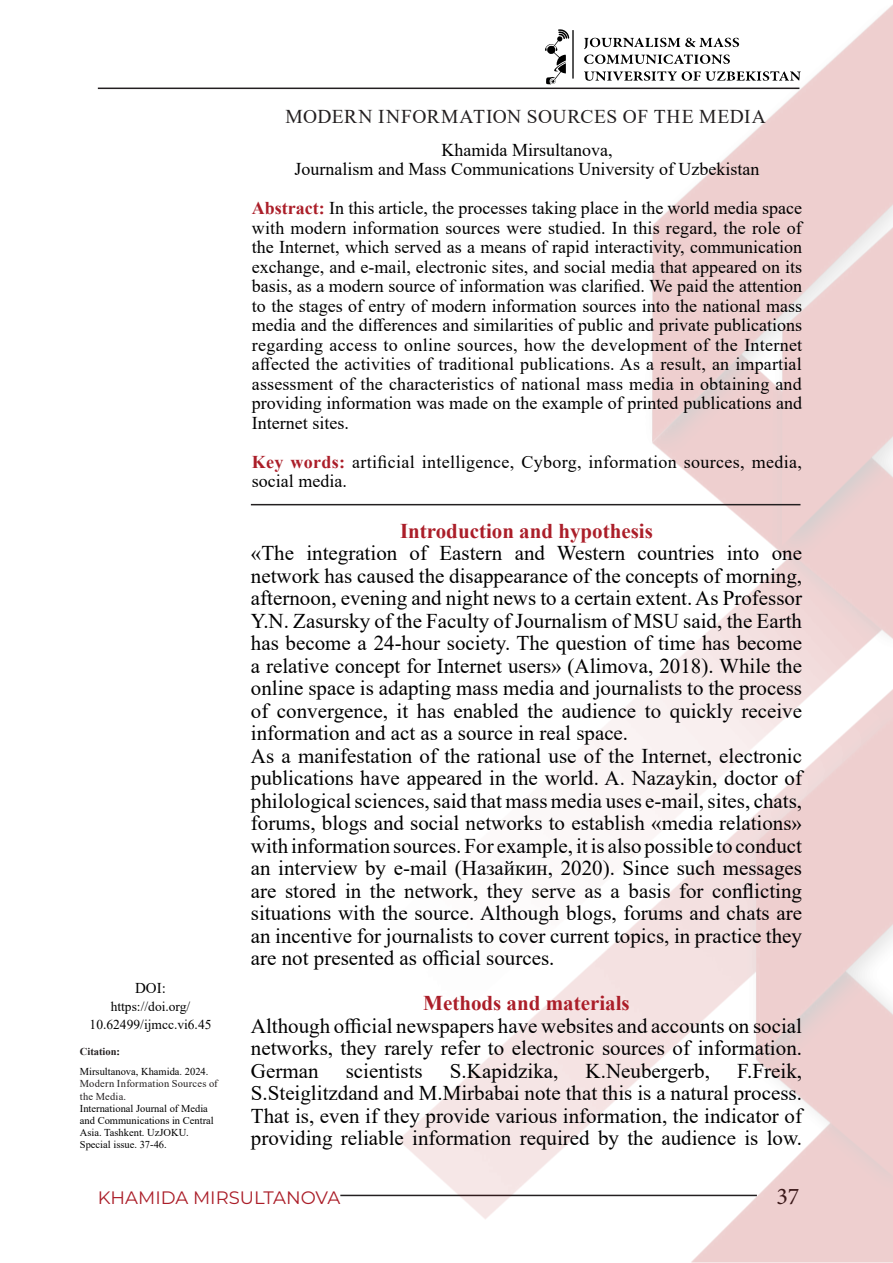
<style>
.page{position:relative;width:893px;height:1263px;background:#fff}
.page>*{position:absolute;margin:0;border:0;box-sizing:border-box;transform-origin:0 0}
.t1{font:24px "Minion Pro";color:#231f20}
.Загаловка{font:21px/22.5px "Times New Roman";color:#000001;text-align:justify}
.Загаловка-2{font:700 21px "Times New Roman";color:#ab1e29}
.Загаловка-3{font:19.5px "Times New Roman";letter-spacing:.025em;color:#231f20}
.Стиль_абзаца_1{font:18px/19.5px "Times New Roman";color:#000;text-align:justify}
.Стиль_абзаца_1-2{font:18px/19.5px "Times New Roman";letter-spacing:.02em;color:#000}
.t2{font:18px "Montserrat";color:#ab1e29}
.Загаловка-4{font:15px "Times New Roman";color:#000001}
.Загаловка-5{font:13.5px/18px "Times New Roman";color:#000001;text-align:center}
.Стиль_абзаца_1-3{font:10.5px/12px "Times New Roman";color:#000001}
.Стиль_абзаца_1-4{font:10.5px/19.5px "Times New Roman";color:#000}
.Стиль_абзаца_1-5{font:10.5px/12.6px "Times New Roman";letter-spacing:.02em;color:#231f20}
.s1{font-weight:700;color:#231f20}
.s2{font-weight:700;color:#000001}
.s3{color:#231f20}
.s4{color:#000001}
.s5{font-weight:700;color:#ab1e29}
</style>
<div class="page">
<img style="left:97px;top:4px;width:796px;height:1259px">
<hr style="left:251px;top:504px;width:549px;height:1px;background:#231f20">
<p class="Загаловка-4" style="left:135px;top:977px;width:32px">DOI:</p>
<p class="Загаловка-5" style="left:90px;top:997px;width:123px">https://doi.org/<br>10.62499/ijmcc.vi6.45</p>
<p class="Стиль_абзаца_1-4" style="left:80px;top:1042px;width:130px"><span class="s1">Citation</span><span class="s2">:<br></span>Mirsultanova, Khamida<span class="s3">.</span> <span class="s4">2024.</span></p>
<p class="Стиль_абзаца_1-5" style="left:80px;top:1077px;width:139px">Modern Information Sources of the Media.</p>
<p class="Стиль_абзаца_1-3" style="left:80px;top:1102px;width:135px">International Journal of Media and Communications in Central<br>Asia. Tashkent. UzJOKU.<br>Special issue. 37-46.</p>
<p class="Загаловка-3" style="left:286px;top:103px;width:482px">MODERN INFORMATION SOURCES OF THE MEDIA</p>
<p class="Стиль_абзаца_1" style="left:441px;top:139px;width:172px">Khamida Mirsultanova,</p>
<p class="Стиль_абзаца_1" style="left:294px;top:159px;width:466px">Journalism and Mass Communications University of Uzbekistan</p>
<p class="Стиль_абзаца_1" style="left:252px;top:198px;width:552px"><span class="s5">Abstract:</span> In this article, the processes taking place in the world media space with modern information sources were studied. In this regard, the role of the Internet, which served as a means of rapid interactivity, communication exchange, and e-mail, electronic sites, and social media that appeared on its basis, as a modern source of information was clarified. We paid the attention to the stages of entry of modern information sources into the national mass media and the differences and similarities of public and private publications regarding access to online sources, how the development of the Internet affected the activities of traditional publications. As a result, an impartial assessment of the characteristics of national mass media in obtaining and providing information was made on the example of printed publications and Internet sites.</p>
<p class="Стиль_абзаца_1-2" style="left:252px;top:451px;width:551px"><span class="s5">Key words:</span> artificial intelligence, Cyborg, information sources, media, social media.</p>
<p class="Загаловка-2" style="left:400px;top:516px;width:254px">Introduction and hypothesis</p>
<p class="Загаловка" style="left:251px;top:541px;width:553px">«The integration of Eastern and Western countries into one network has caused the disappearance of the concepts of morning, afternoon, evening and night news to a certain extent. As Professor Y.N. Zasursky of the Faculty of Journalism of MSU said, the Earth has become a 24-hour society. The question of time has become a relative concept for Internet users» (Alimova, 2018). While the online space is adapting mass media and journalists to the process of convergence, it has enabled the audience to quickly receive information and act as a source in real space.</p>
<p class="Загаловка" style="left:251px;top:744px;width:553px">As a manifestation of the rational use of the Internet, electronic publications have appeared in the world. A. Nazaykin, doctor of philological sciences, said that mass media uses e-mail, sites, chats, forums, blogs and social networks to establish «media relations» with information sources. For example, it is also possible to conduct an interview by e-mail (Назайкин, 2020). Since such messages are stored in the network, they serve as a basis for conflicting situations with the source. Although blogs, forums and chats are an incentive for journalists to cover current topics, in practice they are not presented as official sources.</p>
<p class="Загаловка-2" style="left:423px;top:988px;width:208px">Methods and materials</p>
<p class="Загаловка" style="left:251px;top:1014px;width:553px">Although official newspapers have websites and accounts on social networks, they rarely refer to electronic sources of information.<br>German</p>
<p class="Загаловка" style="left:251px;top:1059px;width:553px;text-indent:486px">F.Freik, S.Steiglitzdand and M.Mirbabai note that this is a natural process.<br>That is, even if they provide various information, the indicator of providing reliable information required by the audience is low.</p>
<p class="Загаловка" style="left:346px;top:1059px;width:79px">scientists</p>
<p class="Загаловка" style="left:450px;top:1059px;width:110px">S.Kapidzika,</p>
<p class="Загаловка" style="left:586px;top:1059px;width:126px">K.Neubergerb,</p>
<p class="t2" style="left:98px;top:1185px;width:244px">KHAMIDA MIRSULTANOVA</p>
<p class="t1" style="left:776px;top:1180px;width:25px">37</p>
</div>
